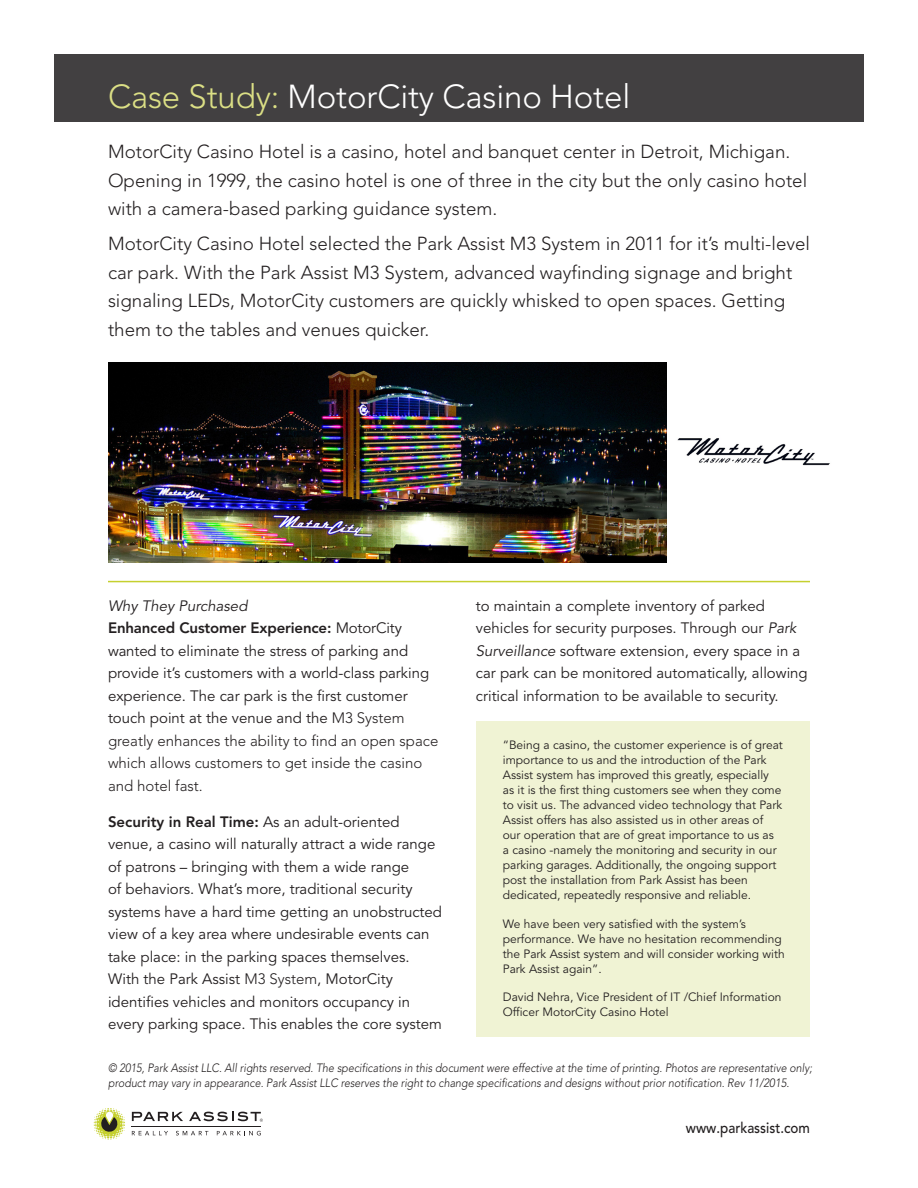
<style>
.page{position:relative;width:918px;height:1188px;background:#fff}
.page>*{position:absolute;margin:0;border:0;box-sizing:border-box;transform-origin:0 0}
.CaseStudy-sheet-head{font:300 33px "Avenir LT Std";letter-spacing:-.005em;color:#fff}
.CaseStudy-sheet-intr{font:300 18.75px/28.5px "Avenir LT Std";color:#231f20}
.CaseStudy-sheet_p{font:15px/22.5px "Avenir LT Std";color:#231f20}
.t1{font:500 15px "Avenir LT Std";color:#231f20;scale:.89 1}
.t2{font:italic 15px "Avenir LT Std";color:#231f20}
.tint_box_p{font:12px/15px "Avenir LT Std";color:#231f20}
.footnote_footer{font:italic 300 12px/15px "Avenir LT Std";color:#231f20;scale:.89 1}
.s1{color:#dbdf85}
.s2{font-weight:800}
.s3{font-weight:300}
.s4{font-style:italic}
</style>
<div class="page">
<svg style="left:94px;top:1108px;width:31px;height:31px"></svg>
<hr style="left:132px;top:1126px;width:129px;height:1px;background:#231f20">
<svg style="left:132px;top:1112px;width:51px;height:9px"></svg>
<svg style="left:189px;top:1112px;width:74px;height:10px"></svg>
<svg style="left:132px;top:1131px;width:36px;height:4px"></svg>
<svg style="left:176px;top:1131px;width:32px;height:4px"></svg>
<svg style="left:217px;top:1131px;width:44px;height:4px"></svg>
<div style="left:54px;top:54px;width:810px;height:68px;background:#424041"></div>
<img style="left:108px;top:363px;width:559px;height:199px">
<hr style="left:108px;top:581px;width:702px;height:1px;background:#c5d02e">
<img style="left:677px;top:438px;width:153px;height:28px">
<div style="left:476px;top:721px;width:334px;height:316px;background:#f0f3d4"></div>
<p class="CaseStudy-sheet-head" style="left:108px;top:77px;width:524px"><span class="s1">Case Study:</span> MotorCity Casino Hotel</p>
<p class="CaseStudy-sheet-intr" style="left:108px;top:138px;width:701px">MotorCity Casino Hotel is a casino, hotel and banquet center in Detroit, Michigan.<br>Opening in 1999, the casino hotel is one of three in the city but the only casino hotel with a camera-based parking guidance system.</p>
<p class="CaseStudy-sheet-intr" style="left:108px;top:230px;width:704px">MotorCity Casino Hotel selected the Park Assist M3 System in 2011 for it’s multi-level car park. With the Park Assist M3 System, advanced wayfinding signage and bright signaling LEDs, MotorCity customers are quickly whisked to open spaces. Getting them to the tables and venues quicker.</p>
<p class="t2" style="left:108px;top:597px;width:141px">Why They Purchased</p>
<p class="CaseStudy-sheet_p" style="left:108px;top:617px;width:332px"><span class="s2">Enhanced Customer Experience:</span> MotorCity wanted to eliminate the stress of parking and provide it’s customers with a world-class parking experience. The car park is the first customer touch point at the venue and the <span class="s3">M3 System greatly enhances the ability to find an open space which allows customers to get inside the casino and hotel fast.</span></p>
<p class="CaseStudy-sheet_p" style="left:108px;top:811px;width:336px"><span class="s2">Security in Real Time:</span> As an adult-oriented venue, a casino will naturally attract a wide range of patrons – bringing with them a wide range<br>of behaviors. What’s more, traditional security systems have a hard time getting an unobstructed view of a key area where undesirable events can take place: in the parking spaces themselves.<br>With the Park Assist <span class="s3">M3 System</span>, MotorCity identifies vehicles and monitors occupancy in every parking space. This enables the core system</p>
<p class="CaseStudy-sheet_p" style="left:476px;top:595px;width:333px">to maintain a complete inventory of parked vehicles for security purposes. Through our <span class="s4">Park Surveillance</span> software extension, every space in a car park can be monitored automatically, allowing critical information to be available to security.</p>
<p class="tint_box_p" style="left:503px;top:738px;width:282px">“Being a casino, the customer experience is of great importance to us and the introduction of the Park Assist system has improved this greatly, especially as it is the first thing customers see when they come to visit us. The advanced video technology that Park Assist offers has also assisted us in other areas of our operation that are of great importance to us as a casino -namely the monitoring and security in our parking garages. Additionally, the ongoing support post the installation from Park Assist has been dedicated, repeatedly responsive and reliable.</p>
<p class="tint_box_p" style="left:503px;top:917px;width:283px">We have been very satisfied with the system’s performance. We have no hesitation recommending the Park Assist system and will consider working with Park Assist again”.</p>
<p class="tint_box_p" style="left:503px;top:990px;width:280px">David Nehra, Vice President of IT /Chief Information<br>Officer MotorCity Casino Hotel</p>
<p class="footnote_footer" style="left:108px;top:1060px;width:793px">© 2015, Park Assist LLC. All rights reserved. The specifications in this document were effective at the time of printing. Photos are representative only; product may vary in appearance. Park Assist LLC reserves the right to change specifications and designs without prior notification. Rev 11/2015.</p>
<p class="t1" style="left:686px;top:1119px;width:141px">www.parkassist.com</p>
</div>
